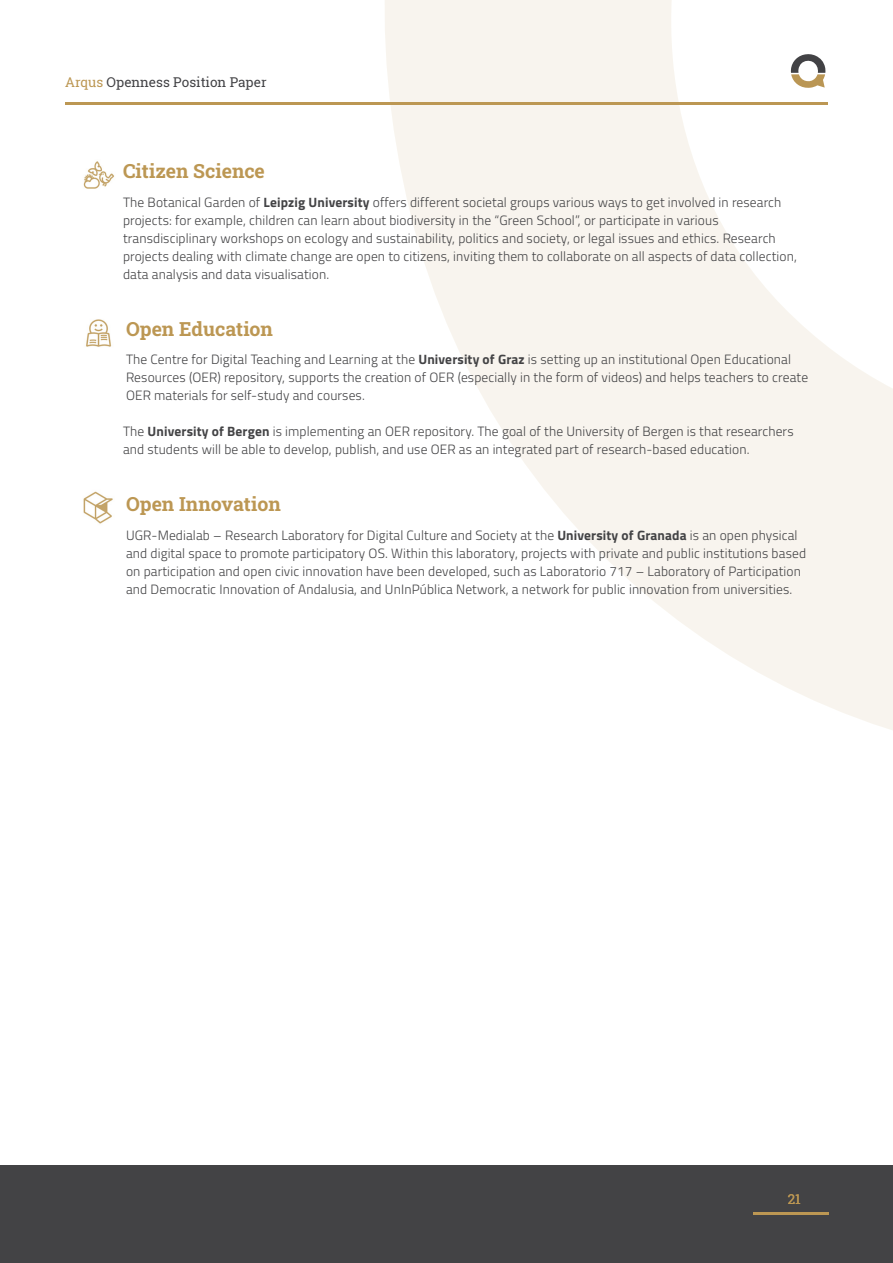
<style>
.page{position:relative;width:893px;height:1263px;background:#fff}
.page>*{position:absolute;margin:0;border:0;box-sizing:border-box;transform-origin:0 0}
.t1{font:700 19.5px "Roboto Slab";color:#bc9753}
.t2{font:300 13.5px/18px "Titillium";letter-spacing:.01em;color:#434345}
.t3{font:13.5px "Roboto Slab";color:#424245}
.t4{font:13.5px "Roboto Slab";color:#bc9753}
.s1{color:#bc9753}
.s2{font-weight:700}
</style>
<div class="page">
<div style="left:0;top:1165px;width:893px;height:98px;background:#434345"></div>
<hr style="left:65px;top:102px;width:763px;height:3px;background:#bc9753">
<hr style="left:753px;top:1212px;width:76px;height:3px;background:#bc9753">
<svg style="left:385px;top:0;width:508px;height:730px;fill:#f8f4ee"></svg>
<img style="left:83px;top:161px;width:31px;height:28px">
<img style="left:83px;top:491px;width:30px;height:33px">
<img style="left:86px;top:319px;width:26px;height:28px">
<p class="t3" style="left:65px;top:73px;width:203px"><span class="s1">Arqus</span> Openness Position Paper</p>
<h1 class="t1" style="left:123px;top:158px;width:143px">Citizen Science</h1>
<p class="t2" style="left:123px;top:192px;width:675px">The Botanical Garden of <span class="s2">Leipzig University</span> offers different societal groups various ways to get involved in research projects: for example, children can learn about biodiversity in the “Green School”, or participate in various transdisciplinary workshops on ecology and sustainability, politics and society, or legal issues and ethics. Research projects dealing with climate change are open to citizens, inviting them to collaborate on all aspects of data collection, data analysis and data visualisation.</p>
<h1 class="t1" style="left:126px;top:315px;width:149px">Open Education</h1>
<p class="t2" style="left:126px;top:350px;width:684px">The Centre for Digital Teaching and Learning at the <span class="s2">University of Graz</span> is setting up an institutional Open Educational<br>Resources (OER) repository, supports the creation of OER (especially in the form of videos) and helps teachers to create<br>OER materials for self-study and courses.</p>
<p class="t2" style="left:123px;top:422px;width:672px">The <span class="s2">University of Bergen</span> is implementing an OER repository. The goal of the University of Bergen is that researchers and students will be able to develop, publish, and use OER as an integrated part of research-based education.</p>
<h1 class="t1" style="left:126px;top:491px;width:156px">Open Innovation</h1>
<p class="t2" style="left:126px;top:525px;width:681px">UGR-Medialab – Research Laboratory for Digital Culture and Society at the <span class="s2">University of Granada</span> is an open physical and digital space to promote participatory OS. Within this laboratory, projects with private and public institutions based on participation and open civic innovation have been developed, such as Laboratorio 717 – Laboratory of Participation and Democratic Innovation of Andalusia, and UnInPública Network, a network for public innovation from universities.</p>
<p class="t4" style="left:788px;top:1189px;width:15px">21</p>
</div>
